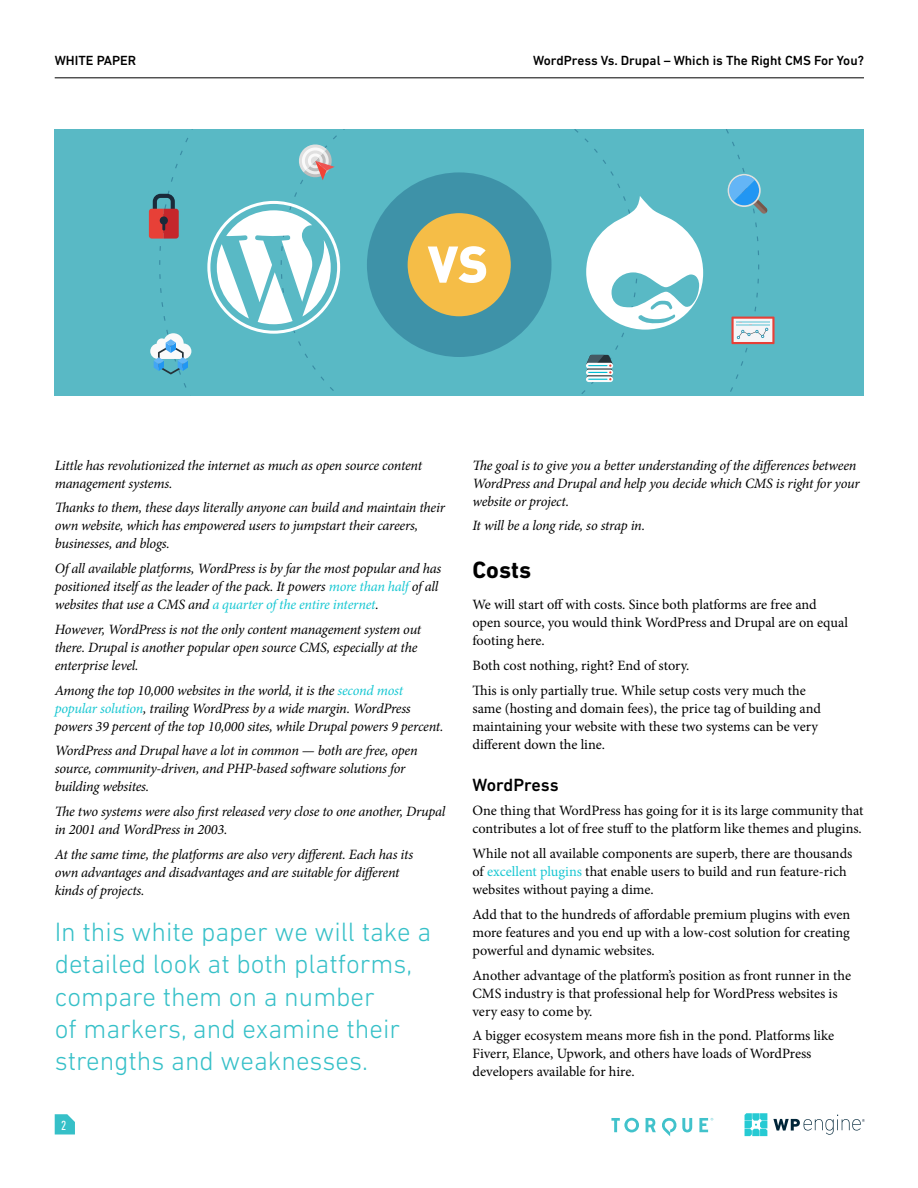
<style>
.page{position:relative;width:918px;height:1188px;background:#fff}
.page>*{position:absolute;margin:0;border:0;box-sizing:border-box;transform-origin:0 0}
.t1{font:900 50.85px "DIN Pro";color:#fff}
.Body_Call_Out{font:300 27px/32.4px "DIN Next LT Pro";color:#36c0c8}
.Body_Headline_Level{font:700 24px "DIN Next LT Pro";color:#000}
.Body_Headline_Level-2{font:500 18px "DIN Next LT Pro";color:#000}
.Body_Copy_Intro{font:italic 14.25px/18px "Minion Pro";letter-spacing:-.02em;color:#000}
.Body_Copy{font:14.25px/18px "Minion Pro";letter-spacing:-.005em;color:#000}
.t2{font:500 13.5px "DIN Next LT Pro";color:#000}
.t3{font:condensed 13.5px "DIN Next LT Pro";color:#fff}
.s1{color:#17c7d2}
</style>
<div class="page">
<svg style="left:55px;top:1114px;width:20px;height:20px"></svg>
<svg style="left:745px;top:1113px;width:22px;height:23px"></svg>
<svg style="left:773px;top:1115px;width:92px;height:20px"></svg>
<hr style="left:55px;top:78px;width:809px;height:1px;background:#000">
<svg style="left:611px;top:1118px;width:28px;height:14px"></svg>
<svg style="left:699px;top:1118px;width:14px;height:14px"></svg>
<svg style="left:646px;top:1118px;width:46px;height:18px"></svg>
<div style="left:54px;top:129px;width:810px;height:266px;background:#59b9c5"></div>
<svg style="left:159px;top:129px;width:600px;height:265px"></svg>
<svg style="left:586px;top:196px;width:117px;height:134px"></svg>
<svg style="left:207px;top:201px;width:133px;height:133px"></svg>
<svg style="left:728px;top:174px;width:39px;height:40px"></svg>
<svg style="left:150px;top:333px;width:41px;height:41px"></svg>
<svg style="left:297px;top:143px;width:38px;height:37px"></svg>
<svg style="left:149px;top:194px;width:30px;height:45px"></svg>
<svg style="left:731px;top:317px;width:44px;height:27px"></svg>
<div style="left:586px;top:376px;width:27px;height:6px;background:#fafafa;border-radius:3px"></div>
<svg style="left:586px;top:355px;width:27px;height:25px"></svg>
<p class="t2" style="left:55px;top:52px;width:83px">WHITE PAPER</p>
<p class="t2" style="left:533px;top:52px;width:332px">WordPress Vs. Drupal – Which is The Right CMS For You?</p>
<p class="t1" style="left:428px;top:230px;width:62px">VS</p>
<p class="Body_Copy_Intro" style="left:55px;top:456px;width:369px">Little has revolutionized the internet as much as open source content management systems.</p>
<p class="Body_Copy_Intro" style="left:55px;top:499px;width:392px">Thanks to them, these days literally anyone can build and maintain their own website, which has empowered users to jumpstart their careers, businesses, and blogs.</p>
<p class="Body_Copy_Intro" style="left:55px;top:560px;width:388px">Of all available platforms, WordPress is by far the most popular and has positioned itself as the leader of the pack. It powers <span class="s1">more than half</span> of all websites that use a CMS and <span class="s1">a quarter of the entire internet</span>.</p>
<p class="Body_Copy_Intro" style="left:55px;top:620px;width:368px">However, WordPress is not the only content management system out there. Drupal is another popular open source CMS, especially at the enterprise level.</p>
<p class="Body_Copy_Intro" style="left:55px;top:681px;width:390px">Among the top 10,000 websites in the world, it is the <span class="s1">second most popular solution</span>, trailing WordPress by a wide margin. WordPress powers 39 percent of the top 10,000 sites, while Drupal powers 9 percent.</p>
<p class="Body_Copy_Intro" style="left:55px;top:742px;width:364px">WordPress and Drupal have a lot in common — both are free, open source, community-driven, and PHP-based software solutions for building websites.</p>
<p class="Body_Copy_Intro" style="left:55px;top:803px;width:392px">The two systems were also first released very close to one another, Drupal in 2001 and WordPress in 2003.</p>
<p class="Body_Copy_Intro" style="left:55px;top:845px;width:360px">At the same time, the platforms are also very different. Each has its own advantages and disadvantages and are suitable for different kinds of projects.</p>
<p class="Body_Call_Out" style="left:55px;top:915px;width:378px">In this white paper we will take a detailed look at both platforms, compare them on a number<br>of markers, and examine their strengths and weaknesses.</p>
<p class="t3" style="left:61px;top:1117px;width:7px">2</p>
<p class="Body_Copy_Intro" style="left:472px;top:456px;width:389px">The goal is to give you a better understanding of the differences between<br>WordPress and Drupal and help you decide which CMS is right for your website or project.</p>
<p class="Body_Copy_Intro" style="left:472px;top:517px;width:174px">It will be a long ride, so strap in.</p>
<p class="Body_Headline_Level" style="left:472px;top:555px;width:60px">Costs</p>
<p class="Body_Copy" style="left:472px;top:596px;width:377px">We will start off with costs. Since both platforms are free and open source, you would think WordPress and Drupal are on equal footing here.</p>
<p class="Body_Copy" style="left:472px;top:656px;width:219px">Both cost nothing, right? End of story.</p>
<p class="Body_Copy" style="left:472px;top:681px;width:350px">This is only partially true. While setup costs very much the same (hosting and domain fees), the price tag of building and maintaining your website with these two systems can be very different down the line.</p>
<p class="Body_Headline_Level-2" style="left:472px;top:774px;width:88px">WordPress</p>
<p class="Body_Copy" style="left:472px;top:802px;width:392px">One thing that WordPress has going for it is its large community that contributes a lot of free stuff to the platform like themes and plugins.</p>
<p class="Body_Copy" style="left:472px;top:845px;width:381px">While not all available components are superb, there are thousands of <span class="s1">excellent plugins</span> that enable users to build and run feature-rich websites without paying a dime.</p>
<p class="Body_Copy" style="left:472px;top:905px;width:379px;text-align:justify">Add that to the hundreds of affordable premium plugins with even more features and you end up with a low-cost solution for creating powerful and dynamic websites.</p>
<p class="Body_Copy" style="left:472px;top:966px;width:380px">Another advantage of the platform’s position as front runner in the<br>CMS industry is that professional help for WordPress websites is very easy to come by.</p>
<p class="Body_Copy" style="left:472px;top:1027px;width:363px">A bigger ecosystem means more fish in the pond. Platforms like<br>Fiverr, Elance, Upwork, and others have loads of WordPress developers available for hire.</p>
</div>
